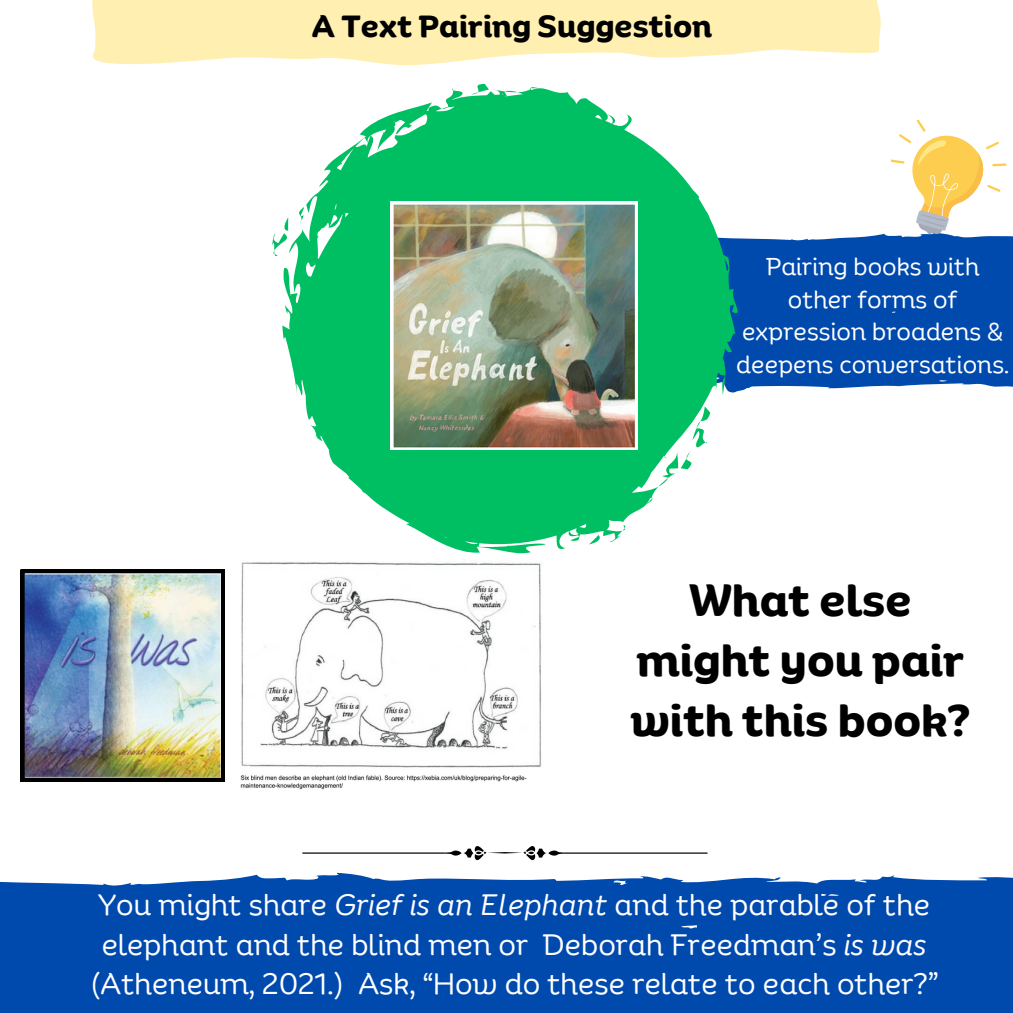
<style>
.page{position:relative;width:1013px;height:1013px;background:#fff}
.page>*{position:absolute;margin:0;border:0;box-sizing:border-box;transform-origin:0 0}
.t1{font:700 43.12px/59.9px "Binate Display";color:#000;text-align:center}
.t2{font:700 29.88px "Binate Display";color:#000}
.t3{font:28.75px/39.4px "Binate Display";color:#fff;text-align:center}
.t4{font:23.75px/32.8px "Binate Display";color:#fff;text-align:center}
.s1{font-style:italic}
</style>
<div class="page">
<svg style="left:92px;top:0;width:789px;height:66px;background:#fff2bb"></svg>
<div style="left:738px;top:233px;width:274px;height:158px;background:#004aad"></div>
<img style="left:240px;top:562px;width:302px;height:228px">
<svg style="left:477px;top:84px;width:11px;height:4px"></svg>
<svg style="left:272px;top:233px;width:10px;height:23px"></svg>
<svg style="left:282px;top:88px;width:456px;height:465px;fill:#00bf63"></svg>
<img style="left:390px;top:201px;width:248px;height:248px">
<div style="left:0;top:872px;width:1012px;height:140px;background:#004aad"></div>
<svg style="left:890px;top:119px;width:116px;height:118px"></svg>
<svg style="left:302px;top:846px;width:405px;height:14px"></svg>
<img style="left:21px;top:569px;width:203px;height:212px">
<p class="t2" style="left:312px;top:-1px;width:401px">A Text Pairing Suggestion</p>
<p class="t4" style="left:736px;top:247px;width:274px">Pairing books with other forms of expression broadens &amp; deepens conversations.</p>
<p class="t1" style="left:630px;top:564px;width:341px">What else might you pair with this book?</p>
<p class="t3" style="left:90px;top:881px;width:849px">You might share <span class="s1">Grief is an Elephant</span> and the parable of the elephant and the blind men or Deborah Freedman’s <span class="s1">is was </span>(Atheneum, 2021.) Ask, “How do these relate to each other?”</p>
</div>
